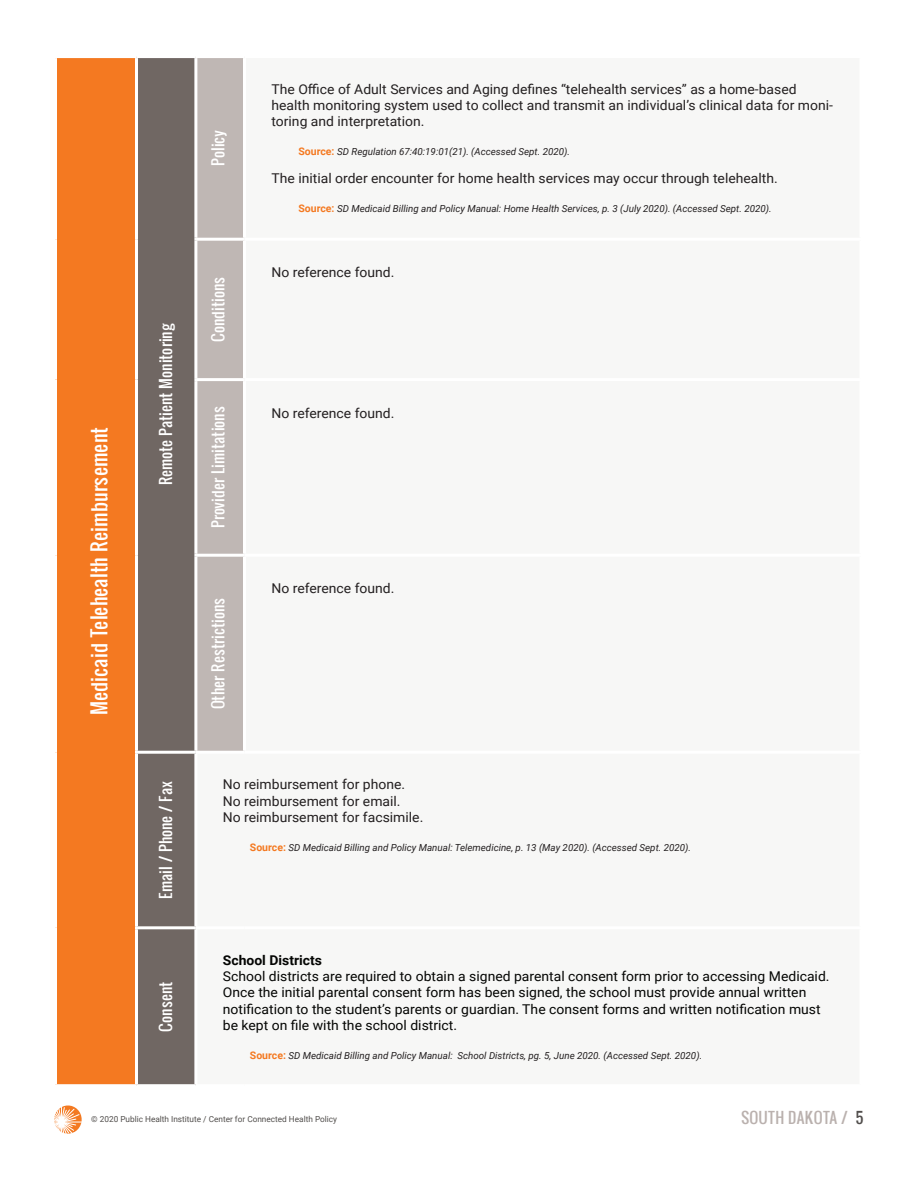
<style>
.page{position:relative;width:918px;height:1188px;background:#fff}
.page>*{position:absolute;margin:0;border:0;box-sizing:border-box;transform-origin:0 0}
.t1{font:19.5px "Oswald";color:#fff}
.t2{font:15px "Oswald";color:#fff}
.t3{font:15px "Oswald";color:#bab1ae}
.t4{font:13.5px/16.2px "Roboto";color:#231f20}
.t5{font:13.5px/16.2px "Roboto";color:#040503}
.t6{font:700 13.5px "Roboto";color:#040503}
.t7{font:italic 9.75px "Roboto";color:#231f20}
.t8{font:8.25px "Roboto";color:#514e4c}
.s1{font-weight:700;font-style:normal;font-size:10.5px;color:#f47921}
.s2{color:#514e4c}
</style>
<div class="page">
<svg style="left:54px;top:1105px;width:28px;height:29px"></svg>
<div style="left:56px;top:57px;width:80px;height:1029px;background:#f47921"></div>
<div style="left:138px;top:58px;width:56px;height:1026px;background:#706763"></div>
<div style="left:197px;top:58px;width:46px;height:693px;background:#bfb7b4"></div>
<hr style="left:54px;top:55px;width:82px;height:3px;background:#fff">
<hr style="left:54px;top:58px;width:3px;height:181px;background:#fff">
<hr style="left:135px;top:58px;width:3px;height:181px;background:#fff">
<hr style="left:54px;top:239px;width:3px;height:141px;background:#fff">
<hr style="left:135px;top:239px;width:3px;height:141px;background:#fff">
<hr style="left:194px;top:238px;width:51px;height:3px;background:#fff">
<hr style="left:54px;top:380px;width:3px;height:175px;background:#fff">
<hr style="left:135px;top:380px;width:3px;height:175px;background:#fff">
<hr style="left:194px;top:378px;width:51px;height:3px;background:#fff">
<hr style="left:54px;top:555px;width:3px;height:197px;background:#fff">
<hr style="left:135px;top:555px;width:3px;height:196px;background:#fff">
<hr style="left:194px;top:554px;width:51px;height:3px;background:#fff">
<hr style="left:54px;top:752px;width:3px;height:176px;background:#fff">
<hr style="left:135px;top:751px;width:61px;height:3px;background:#fff">
<hr style="left:135px;top:754px;width:3px;height:172px;background:#fff">
<hr style="left:54px;top:928px;width:3px;height:156px;background:#fff">
<hr style="left:135px;top:926px;width:61px;height:3px;background:#fff">
<hr style="left:135px;top:929px;width:3px;height:155px;background:#fff">
<hr style="left:54px;top:1084px;width:82px;height:3px;background:#fff">
<p class="t1" style="left:84px;top:715px;width:289px;rotate:-90deg">Medicaid Telehealth Reimbursement</p>
<p class="t2" style="left:154px;top:485px;width:164px;rotate:-90deg">Remote Patient Monitoring</p>
<p class="t2" style="left:207px;top:166px;width:37px;rotate:-90deg">Policy</p>
<p class="t2" style="left:207px;top:342px;width:66px;rotate:-90deg">Conditions</p>
<p class="t4" style="left:272px;top:80px;width:563px">The Office of Adult Services and Aging defines “telehealth services” as a home-based health monitoring system used to collect and transmit an individual’s clinical data for moni&shy;toring and interpretation.</p>
<p class="t7" style="left:298px;top:145px;width:273px"><span class="s1">Source:</span> SD Regulation 67:40:19:01(21). (Accessed Sept. 2020).</p>
<p class="t4" style="left:272px;top:170px;width:508px">The initial order encounter for home health services may occur through telehealth.</p>
<p class="t7" style="left:298px;top:202px;width:475px"><span class="s1">Source:</span> SD Medicaid Billing and Policy Manual: Home Health Services, p. 3 (July 2020). (Accessed Sept. 2020).</p>
<p class="t4" style="left:272px;top:264px;width:124px">No reference found.</p>
<p class="t2" style="left:207px;top:528px;width:124px;rotate:-90deg">Provider Limitations</p>
<p class="t4" style="left:272px;top:404px;width:124px">No reference found.</p>
<p class="t2" style="left:207px;top:709px;width:113px;rotate:-90deg">Other Restrictions</p>
<p class="t4" style="left:272px;top:580px;width:124px">No reference found.</p>
<p class="t2" style="left:154px;top:899px;width:119px;rotate:-90deg">Email / Phone / Fax</p>
<p class="t4" style="left:223px;top:776px;width:184px">No reimbursement for phone.</p>
<p class="t4" style="left:223px;top:792px;width:179px">No reimbursement for email.</p>
<p class="t4" style="left:223px;top:808px;width:202px">No reimbursement for facsimile.</p>
<p class="t7" style="left:250px;top:840px;width:443px"><span class="s1">Source:</span> SD Medicaid Billing and Policy Manual: Telemedicine, p. 13 (May 2020). (Accessed Sept. 2020).</p>
<p class="t2" style="left:154px;top:1032px;width:51px;rotate:-90deg">Consent</p>
<p class="t6" style="left:223px;top:951px;width:101px">School Districts</p>
<p class="t5" style="left:223px;top:968px;width:608px">School districts are required to obtain a signed parental consent form prior to accessing Medicaid.<br>Once the initial parental consent form has been signed, the school must provide annual written notification to the student’s parents or guardian. The consent forms and written notification must be kept on file with the school district.</p>
<p class="t7" style="left:250px;top:1048px;width:454px"><span class="s1">Source:</span> SD Medicaid Billing and Policy Manual: School Districts, pg. 5, June 2020. (Accessed Sept. 2020).</p>
<p class="t8" style="left:91px;top:1113px;width:247px">© 2020 Public Health Institute / Center for Connected Health Policy</p>
<p class="t3" style="left:741px;top:1106px;width:124px">SOUTH DAKOTA / <span class="s2">5</span></p>
</div>
